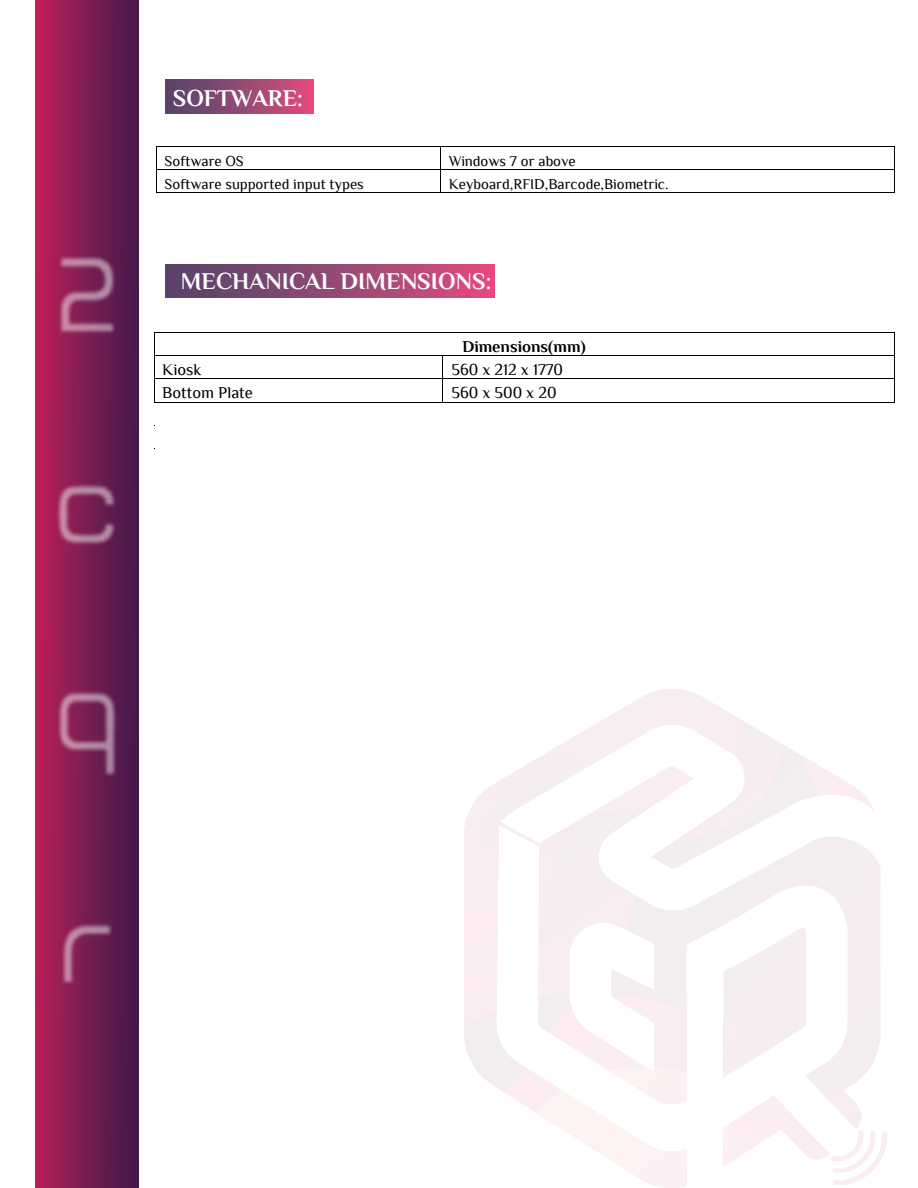
<style>
.page{position:relative;width:918px;height:1188px;background:#fff}
.page>*{position:absolute;margin:0;border:0;box-sizing:border-box;transform-origin:0 0}
.t1{font:700 24px "Philosopher";color:#fff}
.t2{font:16.5px/23.1px "Philosopher";color:#010101}
.t3{font:700 16.5px "Philosopher";color:#010101}
.t4{font:15px "Philosopher";color:#010101}
</style>
<div class="page">
<div style="left:35px;top:0;width:104px;height:1188px;background:linear-gradient(to right,#bb1f5a,#401a49)"></div>
<img style="left:35px;top:640px;width:104px;height:188px">
<img style="left:35px;top:204px;width:131px;height:181px">
<img style="left:35px;top:432px;width:104px;height:164px">
<img style="left:35px;top:872px;width:104px;height:163px">
<div style="left:165px;top:80px;width:148px;height:33px;background:linear-gradient(to right,#4e456a,#dd4b7d)"></div>
<svg style="left:740px;top:719px;width:43px;height:37px"></svg>
<svg style="left:720px;top:756px;width:161px;height:214px"></svg>
<svg style="left:464px;top:689px;width:256px;height:281px"></svg>
<svg style="left:464px;top:970px;width:423px;height:218px"></svg>
<svg style="left:803px;top:756px;width:78px;height:78px"></svg>
<div style="left:165px;top:264px;width:330px;height:34px;background:linear-gradient(to right,#4e456a,#de4b7d)"></div>
<hr style="left:157px;top:146px;width:283px;height:1px;background:#010101">
<hr style="left:441px;top:146px;width:453px;height:1px;background:#010101">
<hr style="left:157px;top:169px;width:283px;height:1px;background:#010101">
<hr style="left:441px;top:169px;width:453px;height:1px;background:#010101">
<svg style="left:156px;top:146px;width:1px;height:47px"></svg>
<hr style="left:157px;top:192px;width:283px;height:1px;background:#010101">
<svg style="left:440px;top:146px;width:1px;height:47px"></svg>
<hr style="left:441px;top:192px;width:453px;height:1px;background:#010101">
<svg style="left:894px;top:146px;width:1px;height:47px"></svg>
<hr style="left:154px;top:356px;width:288px;height:1px;background:#010101">
<hr style="left:154px;top:379px;width:288px;height:1px;background:#010101">
<svg style="left:154px;top:333px;width:1px;height:69px"></svg>
<hr style="left:154px;top:402px;width:288px;height:1px;background:#010101">
<svg style="left:442px;top:357px;width:1px;height:45px"></svg>
<hr style="left:154px;top:332px;width:740px;height:1px;background:#010101">
<hr style="left:440px;top:356px;width:454px;height:1px;background:#010101">
<hr style="left:440px;top:379px;width:454px;height:1px;background:#010101">
<hr style="left:440px;top:402px;width:454px;height:1px;background:#010101">
<svg style="left:894px;top:332px;width:1px;height:71px"></svg>
<h1 class="t1" style="left:173px;top:85px;width:131px">SOFTWARE:</h1>
<p class="t4" style="left:165px;top:153px;width:81px">Software OS</p>
<p class="t4" style="left:449px;top:153px;width:129px">Windows 7 or above</p>
<p class="t4" style="left:165px;top:176px;width:201px">Software supported input types</p>
<p class="t4" style="left:449px;top:176px;width:221px">Keyboard,RFID,Barcode,Biometric.</p>
<h1 class="t1" style="left:181px;top:268px;width:312px">MECHANICAL DIMENSIONS:</h1>
<p class="t2" style="left:162px;top:358px;width:92px">Kiosk<br>Bottom Plate</p>
<p class="t3" style="left:463px;top:337px;width:124px">Dimensions(mm)</p>
<p class="t2" style="left:451px;top:358px;width:113px">560 x 212 x 1770<br>560 x 500 x 20</p>
</div>
